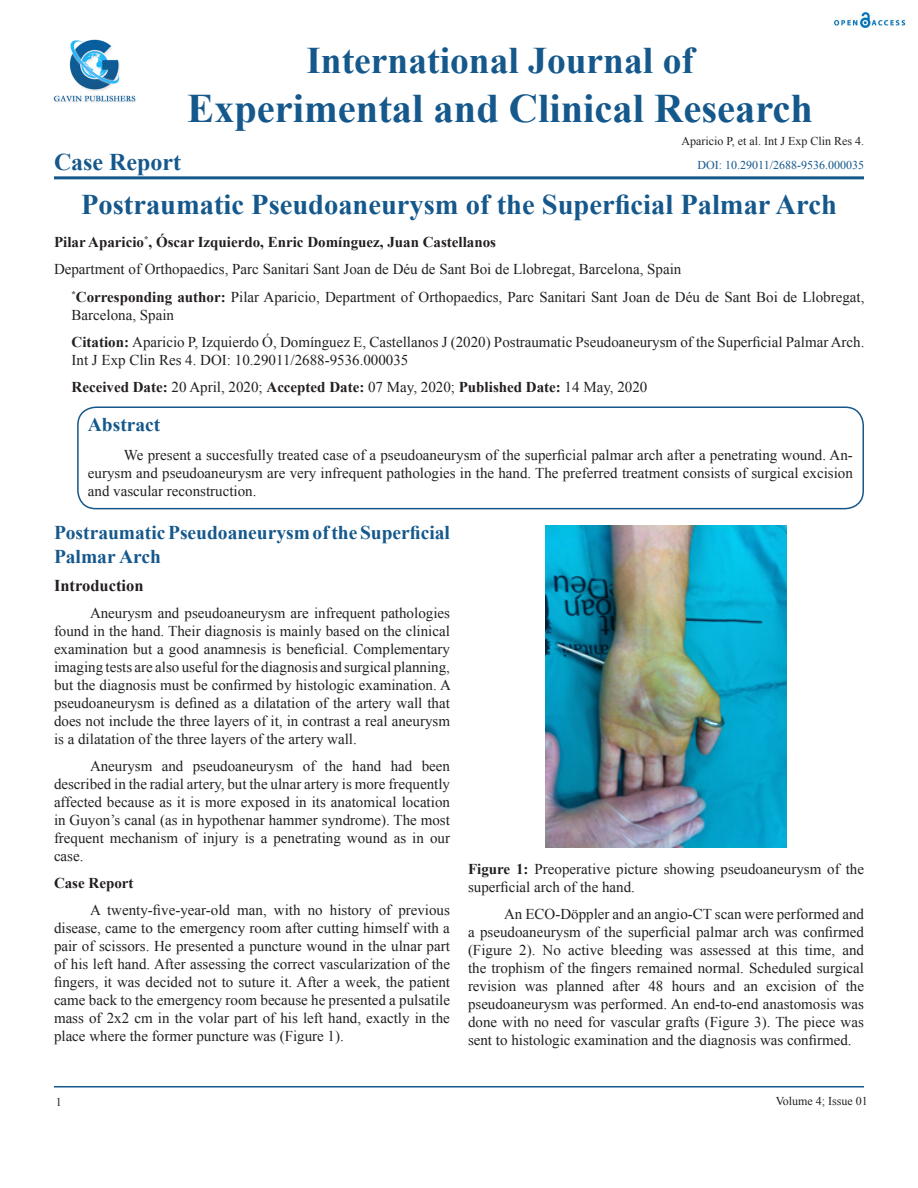
<style>
.page{position:relative;width:918px;height:1188px;background:#fff}
.page>*{position:absolute;margin:0;border:0;box-sizing:border-box;transform-origin:0 0}
.t1{font:700 40.5px "Times New Roman";color:#15588c}
.t2{font:700 37.5px "Times New Roman";color:#15588c}
.t3{font:700 28.5px "Times New Roman";color:#15588c}
.t4{font:700 24px "Times New Roman";color:#15588c}
.t5{font:700 19.5px/23.4px "Times New Roman";color:#15588c}
.t6{font:700 16.5px "Times New Roman";color:#231f20}
.t7{font:15px/18px "Times New Roman";color:#231f20;text-align:justify}
.t8{font:700 15px "Times New Roman";color:#231f20}
.t9{font:12px "Times New Roman";color:#231f20}
.t10{font:12px "Times New Roman";color:#15588c}
.s1{font-weight:700}
.s2{font-weight:400}
</style>
<div class="page">
<hr style="left:54px;top:1086px;width:810px;height:2px;background:#15588c">
<img style="left:54px;top:39px;width:81px;height:63px">
<hr style="left:54px;top:176px;width:810px;height:3px;background:#15588c">
<img style="left:833px;top:12px;width:73px;height:16px">
<div style="left:77px;top:407px;width:787px;height:102px;border:2px solid #15588c;border-radius:18px"></div>
<img style="left:546px;top:526px;width:240px;height:321px">
<p class="t2" style="left:306px;top:34px;width:389px">International Journal of</p>
<p class="t1" style="left:187px;top:80px;width:627px">Experimental and Clinical Research</p>
<p class="t4" style="left:54px;top:146px;width:129px">Case Report</p>
<p class="t9" style="left:681px;top:133px;width:184px">Aparicio P, et al. Int J Exp Clin Res 4.</p>
<p class="t10" style="left:697px;top:157px;width:168px">DOI: 10.29011/2688-9536.000035</p>
<p class="t3" style="left:81px;top:185px;width:757px">Postraumatic Pseudoaneurysm of the Superficial Palmar Arch</p>
<p class="t8" style="left:54px;top:231px;width:444px">Pilar Aparicio<sup>*</sup>, Óscar Izquierdo, Enric Domínguez, Juan Castellanos</p>
<p class="t7" style="left:54px;top:259px;width:629px">Department of Orthopaedics, Parc Sanitari Sant Joan de Déu de Sant Boi de Llobregat, Barcelona, Spain</p>
<p class="t7" style="left:72px;top:287px;width:794px"><sup>*</sup><span class="s1">Corresponding author:</span> Pilar Aparicio, Department of Orthopaedics, Parc Sanitari Sant Joan de Déu de Sant Boi de Llobregat,<br>Barcelona, Spain</p>
<p class="t7" style="left:72px;top:332px;width:794px"><span class="s1">Citation:</span> Aparicio P, Izquierdo Ó, Domínguez E, Castellanos J (2020) Postraumatic Pseudoaneurysm of the Superficial Palmar Arch.<br>Int J Exp Clin Res 4. DOI: 10.29011/2688-9536.000035</p>
<p class="t8" style="left:72px;top:376px;width:577px">Received Date: <span class="s2">20 April, 2020;</span> Accepted Date: <span class="s2">07 May, 2020;</span> Published Date: <span class="s2">14 May, 2020</span></p>
<p class="t5" style="left:88px;top:412px;width:74px">Abstract</p>
<p class="t7" style="left:88px;top:445px;width:766px;text-indent:36px">We present a succesfully treated case of a pseudoaneurysm of the superficial palmar arch after a penetrating wound. An&shy;eurysm and pseudoaneurysm are very infrequent pathologies in the hand. The preferred treatment consists of surgical excision and vascular reconstruction.</p>
<p class="t5" style="left:54px;top:520px;width:398px">Postraumatic Pseudoaneurysm of the Superficial<br>Palmar Arch</p>
<p class="t6" style="left:54px;top:574px;width:91px">Introduction</p>
<p class="t7" style="left:54px;top:604px;width:398px;text-indent:36px">Aneurysm and pseudoaneurysm are infrequent pathologies found in the hand. Their diagnosis is mainly based on the clinical examination but a good anamnesis is beneficial. Complementary imaging tests are also useful for the diagnosis and surgical planning, but the diagnosis must be confirmed by histologic examination. A pseudoaneurysm is defined as a dilatation of the artery wall that does not include the three layers of it, in contrast a real aneurysm is a dilatation of the three layers of the artery wall.</p>
<p class="t7" style="left:54px;top:757px;width:398px;text-indent:36px">Aneurysm and pseudoaneurysm of the hand had been described in the radial artery, but the ulnar artery is more frequently affected because as it is more exposed in its anatomical location in Guyon’s canal (as in hypothenar hammer syndrome). The most frequent mechanism of injury is a penetrating wound as in our case.</p>
<p class="t8" style="left:54px;top:873px;width:81px">Case Report</p>
<p class="t7" style="left:54px;top:901px;width:398px;text-indent:36px">A twenty-five-year-old man, with no history of previous disease, came to the emergency room after cutting himself with a pair of scissors. He presented a puncture wound in the ulnar part of his left hand. After assessing the correct vascularization of the fingers, it was decided not to suture it. After a week, the patient came back to the emergency room because he presented a pulsatile mass of 2x2 cm in the volar part of his left hand, exactly in the place where the former puncture was (Figure 1).</p>
<p class="t7" style="left:468px;top:860px;width:398px"><span class="s1">Figure 1:</span> Preoperative picture showing pseudoaneurysm of the superficial arch of the hand.</p>
<p class="t7" style="left:468px;top:905px;width:398px;text-indent:36px">An ECO-Döppler and an angio-CT scan were performed and a pseudoaneurysm of the superficial palmar arch was confirmed (Figure 2). No active bleeding was assessed at this time, and the trophism of the fingers remained normal. Scheduled surgical revision was planned after 48 hours and an excision of the pseudoaneurysm was performed. An end-to-end anastomosis was done with no need for vascular grafts (Figure 3). The piece was sent to histologic examination and the diagnosis was confirmed.</p>
<p class="t9" style="left:56px;top:1094px;width:7px">1</p>
<p class="t9" style="left:776px;top:1093px;width:94px">Volume 4; Issue 01</p>
</div>
